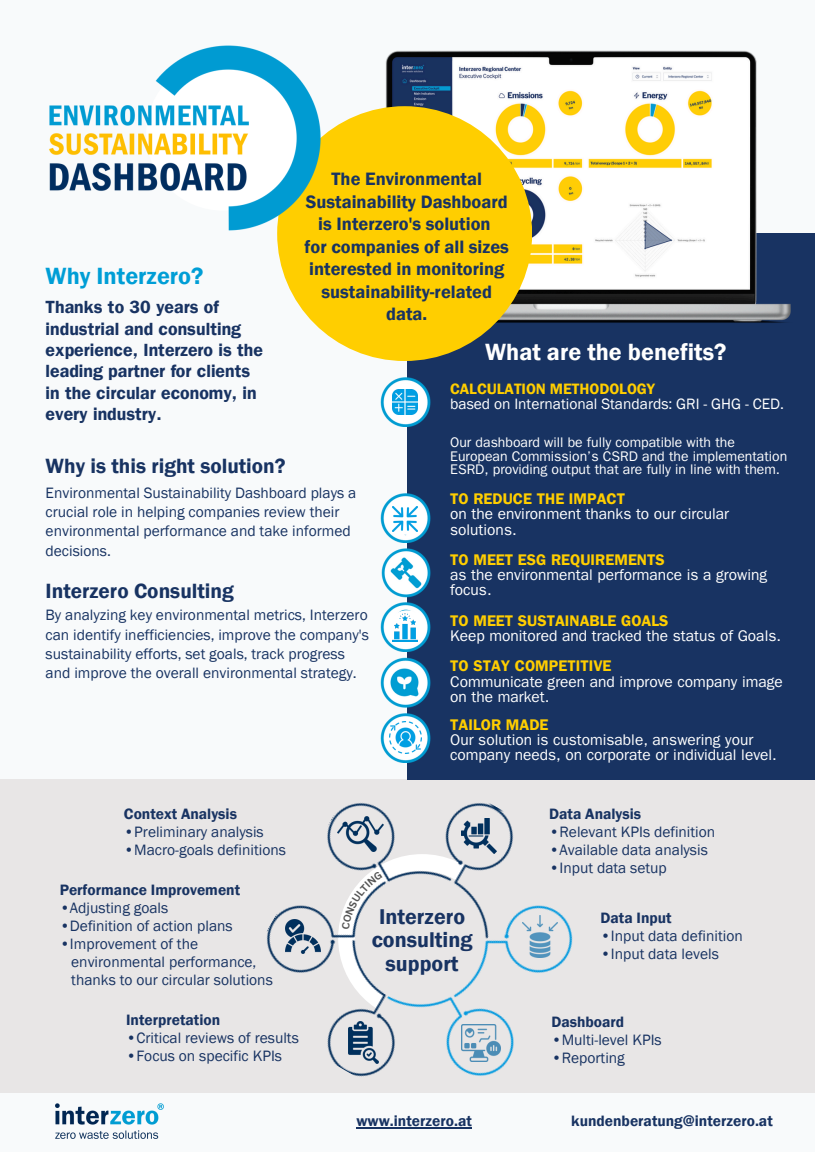
<style>
.page{position:relative;width:815px;height:1152px;background:#fff}
.page>*{position:absolute;margin:0;border:0;box-sizing:border-box;transform-origin:0 0}
.t1{font:600 24.15px "Franklin Gothic";color:#fff}
.t2{font:600 24.15px "Franklin Gothic";color:#009ed6}
.t3{font:600 21.98px/23.1px "Franklin Gothic";color:#183362;text-align:center}
.t4{font:600 21.23px "Franklin Gothic";color:#183362}
.t5{font:600 18.45px/22.5px "Franklin Gothic";color:#183362;text-align:center}
.t6{font:17.7px/21.4px "Franklin Gothic LT Pro Dm";color:#183362}
.t7{font:15.45px/19.1px "Franklin Gothic";color:#183362}
.t8{font:15.45px/15.1px "Franklin Gothic LT Pro";color:#fff}
.t9{font:600 15.45px "Franklin Gothic";color:#183362}
.t10{font:15.45px "Franklin Gothic LT Pro Dm";color:#ffce00}
.t11{font:15.45px "Franklin Gothic";color:#fff}
.t12{font:600 15.45px "Franklin Gothic";color:#ffce00}
.t13{font:13.95px/13.5px "Franklin Gothic LT Pro";color:#fff}
</style>
<div class="page">
<div style="left:0;top:0;width:814px;height:1152px;background:#f8fafb"></div>
<div style="left:0;top:779px;width:814px;height:314px;background:#e8e6e6"></div>
<div style="left:408px;top:233px;width:406px;height:546px;background:#183362"></div>
<img style="left:226px;top:739px;width:388px;height:389px">
<img style="left:55px;top:1103px;width:109px;height:36px">
<img style="left:343px;top:50px;width:456px;height:295px">
<div style="left:277px;top:106px;width:255px;height:255px;background:#ffce00;border-radius:50%"></div>
<img style="left:49px;top:45px;width:279px;height:187px">
<img style="left:381px;top:548px;width:49px;height:49px">
<img style="left:381px;top:658px;width:50px;height:50px">
<img style="left:380px;top:603px;width:50px;height:49px">
<div style="left:388px;top:610px;width:37px;height:37px;background:#fff;border-radius:50%"></div>
<img style="left:393px;top:614px;width:24px;height:27px">
<img style="left:380px;top:378px;width:50px;height:49px">
<div style="left:387px;top:384px;width:37px;height:37px;background:#fff;border-radius:50%"></div>
<img style="left:392px;top:389px;width:26px;height:26px">
<img style="left:380px;top:494px;width:50px;height:49px">
<div style="left:388px;top:498px;width:37px;height:37px;background:#fff;border-radius:50%"></div>
<img style="left:393px;top:506px;width:24px;height:25px">
<img style="left:380px;top:713px;width:50px;height:49px">
<svg style="left:388px;top:720px;width:37px;height:37px"></svg>
<img style="left:390px;top:722px;width:32px;height:32px">
<hr style="left:356px;top:1128px;width:116px;height:1px;background:#183362">
<svg style="left:338px;top:854px;width:168px;height:233px;background:#d9dce0"></svg>
<h5 class="t5" style="left:304px;top:168px;width:206px">The Environmental<br>Sustainability Dashboard is Interzero's solution<br>for companies of all sizes interested in monitoring sustainability-related data.</h5>
<h5 class="t2" style="left:46px;top:261px;width:159px">Why Interzero?</h5>
<p class="t6" style="left:46px;top:299px;width:219px">Thanks to 30 years of industrial and consulting experience, Interzero is the leading partner for clients in the circular economy, in every industry.</p>
<p class="t1" style="left:485px;top:338px;width:243px">What are the benefits?</p>
<p class="t12" style="left:450px;top:380px;width:206px">CALCULATION METHODOLOGY</p>
<p class="t11" style="left:450px;top:395px;width:335px">based on International Standards: GRI - GHG - CED.</p>
<p class="t13" style="left:450px;top:438px;width:338px">Our dashboard will be fully compatible with the<br>European Commission’s CSRD and the implementation<br>ESRD, providing output that are fully in line with them.</p>
<p class="t10" style="left:450px;top:494px;width:176px">TO REDUCE THE IMPACT</p>
<p class="t8" style="left:450px;top:509px;width:280px">on the environment thanks to our circular solutions.</p>
<p class="t10" style="left:450px;top:554px;width:216px">TO MEET ESG REQUIREMENTS</p>
<p class="t8" style="left:450px;top:570px;width:318px">as the environmental performance is a growing focus.</p>
<p class="t10" style="left:450px;top:615px;width:220px">TO MEET SUSTAINABLE GOALS</p>
<p class="t8" style="left:450px;top:631px;width:332px">Keep monitored and tracked the status of Goals.</p>
<p class="t10" style="left:450px;top:661px;width:163px">TO STAY COMPETITIVE</p>
<p class="t8" style="left:450px;top:676px;width:334px">Communicate green and improve company image on the market.</p>
<p class="t10" style="left:450px;top:719px;width:100px">TAILOR MADE</p>
<p class="t8" style="left:450px;top:735px;width:328px">Our solution is customisable, answering your company needs, on corporate or individual level.</p>
<p class="t4" style="left:46px;top:453px;width:242px">Why is this right solution?</p>
<p class="t7" style="left:46px;top:483px;width:312px">Environmental Sustainability Dashboard plays a crucial role in helping companies review their environmental performance and take informed decisions.</p>
<h5 class="t4" style="left:46px;top:578px;width:190px">Interzero Consulting</h5>
<p class="t7" style="left:46px;top:605px;width:325px">By analyzing key environmental metrics, Interzero can identify inefficiencies, improve the company's sustainability efforts, set goals, track progress and improve the overall environmental strategy.</p>
<p class="t9" style="left:124px;top:805px;width:114px">Context Analysis</p>
<p class="t7" style="left:124px;top:822px;width:141px">•Preliminary analysis</p>
<p class="t7" style="left:124px;top:840px;width:163px">•Macro-goals definitions</p>
<p class="t9" style="left:60px;top:881px;width:182px">Performance Improvement</p>
<p class="t7" style="left:60px;top:898px;width:110px">•Adjusting goals</p>
<p class="t7" style="left:60px;top:916px;width:174px">•Definition of action plans</p>
<p class="t7" style="left:71px;top:934px;width:187px;line-height:18px;text-indent:-12px">•Improvement of the environmental performance,</p>
<h4 class="t7" style="left:71px;top:970px;width:203px">thanks to our circular solutions</h4>
<h1 class="t9" style="left:126px;top:1011px;width:96px">Interpretation</h1>
<h1 class="t7" style="left:126px;top:1028px;width:174px">•Critical reviews of results</h1>
<h1 class="t7" style="left:126px;top:1046px;width:157px">•Focus on specific KPIs</h1>
<p class="t9" style="left:549px;top:805px;width:93px">Data Analysis</p>
<p class="t7" style="left:549px;top:822px;width:167px">•Relevant KPIs definition</p>
<p class="t7" style="left:549px;top:840px;width:160px">•Available data analysis</p>
<p class="t7" style="left:549px;top:858px;width:119px">•Input data setup</p>
<h1 class="t3" style="left:371px;top:905px;width:102px">Interzero consulting support</h1>
<p class="t9" style="left:600px;top:909px;width:73px">Data Input</p>
<p class="t7" style="left:600px;top:926px;width:144px">•Input data definition</p>
<p class="t7" style="left:600px;top:944px;width:120px">•Input data levels</p>
<h5 class="t9" style="left:551px;top:1013px;width:74px">Dashboard</h5>
<h5 class="t7" style="left:551px;top:1030px;width:112px">•Multi-level KPIs</h5>
<h5 class="t7" style="left:551px;top:1048px;width:75px">•Reporting</h5>
<p class="t9" style="left:356px;top:1112px;width:117px">www.interzero.at</p>
<p class="t9" style="left:571px;top:1112px;width:203px">kundenberatung@interzero.at</p>
</div>
